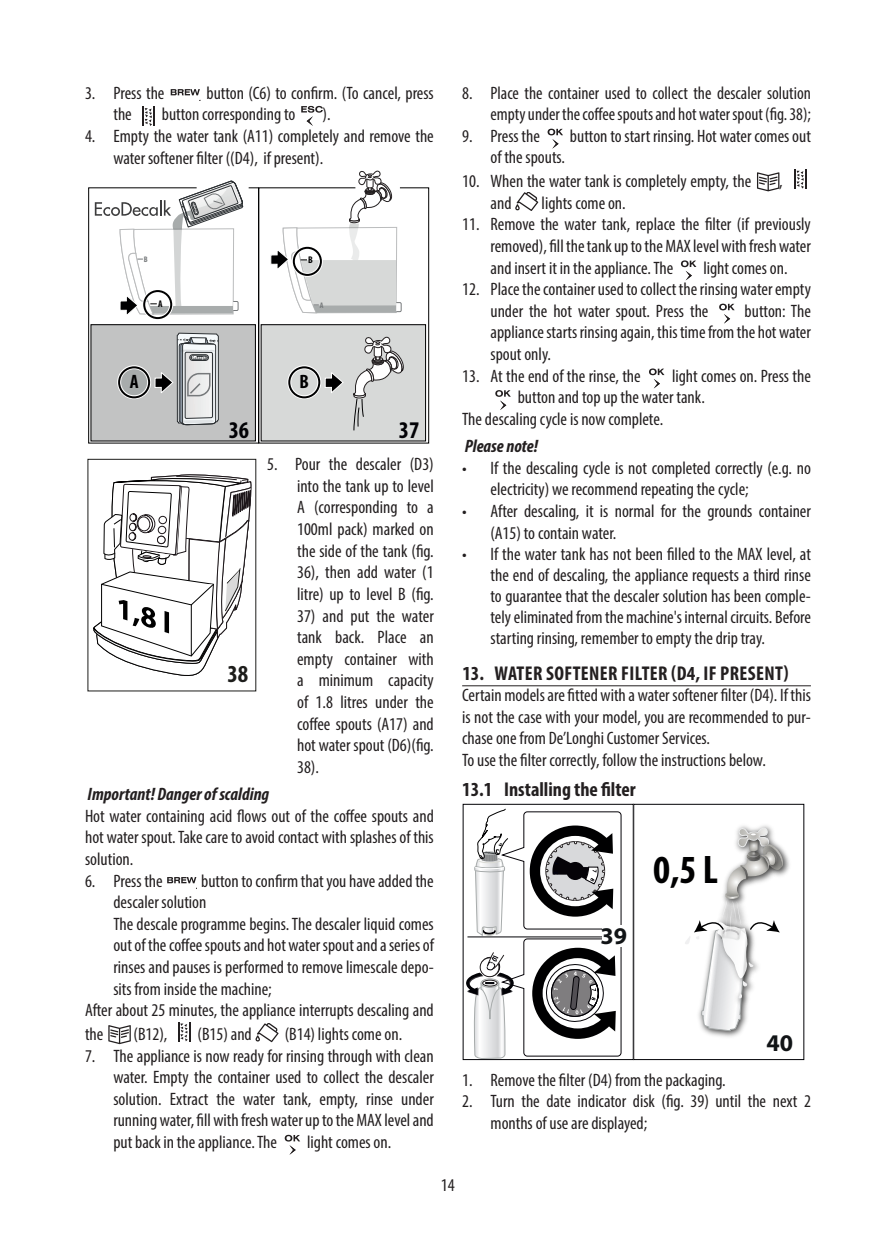
<style>
.page{position:relative;width:896px;height:1248px;background:#fff}
.page>*{position:absolute;margin:0;border:0;box-sizing:border-box;transform-origin:0 0}
.t1{font:700 condensed 40px "Myriad Pro";color:#000001}
.t2{font:700 condensed 24.6px "Myriad Pro";color:#1d1d1b}
.t3{font:700 condensed 24px "Myriad Pro";color:#020206}
.t4{font:700 24px "Myriad Pro";color:#111416}
.t5{font:700 condensed 20px "Myriad Pro";letter-spacing:.015em;color:#231f20}
.t6{font:700 condensed 19.4px "Myriad Pro";color:#000001}
.testo_tab{font:condensed 18px/21.6px "Myriad Pro";color:#231f20}
.testo{font:condensed 18px/21.6px "Myriad Pro";color:#231f20;text-align:justify}
.pericoli{font:italic 700 condensed 18px "Myriad Pro";color:#231f20}
.t7{font:700 condensed 9.8px "Myriad Pro";color:#000001}
.t8{font:700 condensed 8px "Myriad Pro";color:#76797b}
</style>
<div class="page">
<svg style="left:171px;top:89px;width:29px;height:6px"></svg>
<hr style="left:142px;top:106px;width:2px;height:20px;background:#231f20">
<svg style="left:145px;top:106px;width:9px;height:20px"></svg>
<svg style="left:301px;top:106px;width:22px;height:20px"></svg>
<svg style="left:88px;top:170px;width:341px;height:274px"></svg>
<svg style="left:167px;top:877px;width:29px;height:6px"></svg>
<svg style="left:108px;top:1025px;width:23px;height:19px"></svg>
<svg style="left:178px;top:1022px;width:12px;height:19px"></svg>
<svg style="left:255px;top:1023px;width:24px;height:19px"></svg>
<svg style="left:285px;top:1134px;width:15px;height:20px"></svg>
<svg style="left:91px;top:458px;width:161px;height:218px"></svg>
<hr style="left:462px;top:685px;width:349px;height:1px;background:#231f20">
<svg style="left:547px;top:129px;width:16px;height:20px"></svg>
<svg style="left:757px;top:172px;width:22px;height:19px"></svg>
<svg style="left:794px;top:169px;width:12px;height:20px"></svg>
<svg style="left:515px;top:192px;width:23px;height:19px"></svg>
<svg style="left:681px;top:260px;width:15px;height:20px"></svg>
<svg style="left:719px;top:303px;width:15px;height:20px"></svg>
<svg style="left:649px;top:368px;width:15px;height:20px"></svg>
<svg style="left:495px;top:390px;width:16px;height:20px"></svg>
<img style="left:788px;top:858px;width:2px;height:12px">
<img style="left:786px;top:854px;width:2px;height:19px">
<img style="left:783px;top:849px;width:3px;height:26px">
<svg style="left:466px;top:803px;width:317px;height:258px"></svg>
<p class="testo_tab" style="left:85px;top:82px;width:81px">3. Press the</p>
<p class="testo_tab" style="left:206px;top:82px;width:229px">button (C6) to confirm. (To cancel, press</p>
<p class="testo_tab" style="left:113px;top:103px;width:20px">the</p>
<p class="testo_tab" style="left:162px;top:103px;width:135px">button corresponding to</p>
<p class="testo_tab" style="left:323px;top:103px;width:10px">).</p>
<p class="testo_tab" style="left:113px;top:125px;width:322px;text-indent:-28px">4. Empty the water tank (A11) completely and remove the water softener filter ((D4), if present).</p>
<p class="t8" style="left:144px;top:254px;width:5px">B</p>
<p class="t7" style="left:158px;top:298px;width:6px">A</p>
<p class="t6" style="left:130px;top:370px;width:10px">A</p>
<p class="t3" style="left:229px;top:415px;width:22px">36</p>
<p class="t7" style="left:308px;top:254px;width:6px">B</p>
<p class="t8" style="left:320px;top:300px;width:5px">A</p>
<p class="t6" style="left:300px;top:370px;width:11px">B</p>
<p class="t3" style="left:399px;top:415px;width:22px">37</p>
<p class="testo_tab" style="left:297px;top:453px;width:138px;text-align:justify;text-indent:-30px">5. Pour the descaler (D3) into the tank up to level A (corresponding to a 100ml pack) marked on the side of the tank (fig.<br>36), then add water (1 litre) up to level B (fig.</p>
<p class="testo_tab" style="left:297px;top:604px;width:138px;text-align:justify">37) and put the water tank back. Place an empty container with a minimum capacity of 1.8 litres under the coffee spouts (A17) and hot water spout (D6)(fig.<br>38).</p>
<p class="pericoli" style="left:88px;top:782px;width:183px">Important! Danger of scalding</p>
<p class="testo" style="left:85px;top:804px;width:350px">Hot water containing acid flows out of the coffee spouts and hot water spout. Take care to avoid contact with splashes of this solution.</p>
<p class="testo_tab" style="left:85px;top:869px;width:79px">6. Press the</p>
<p class="t2" style="left:227px;top:658px;width:22px">38</p>
<p class="testo_tab" style="left:113px;top:869px;width:322px;text-indent:88px">button to confirm that you have added the descaler solution</p>
<p class="testo_tab" style="left:113px;top:912px;width:322px;text-align:justify">The descale programme begins. The descaler liquid comes out of the coffee spouts and hot water spout and a series of rinses and pauses is performed to remove limescale depo&shy;sits from inside the machine;</p>
<p class="testo" style="left:85px;top:998px;width:350px;line-height:23.6px">After about 25 minutes, the appliance interrupts descaling and the</p>
<p class="testo" style="left:133px;top:1022px;width:35px">(B12),</p>
<p class="testo" style="left:197px;top:1022px;width:56px">(B15) and</p>
<p class="testo" style="left:285px;top:1022px;width:119px">(B14) lights come on.</p>
<p class="testo_tab" style="left:113px;top:1044px;width:322px;text-align:justify;text-indent:-28px">7. The appliance is now ready for rinsing through with clean water. Empty the container used to collect the descaler solution. Extract the water tank, empty, rinse under running water, fill with fresh water up to the MAX level and put back in the appliance. The</p>
<p class="testo_tab" style="left:307px;top:1130px;width:86px">light comes on.</p>
<p class="testo_tab" style="left:462px;top:82px;width:350px;text-align:right">8. Place the container used to collect the descaler solution empty under the coffee spouts and hot water spout (fig. 38);</p>
<p class="testo_tab" style="left:462px;top:125px;width:79px">9. Press the</p>
<p class="testo_tab" style="left:570px;top:125px;width:242px">button to start rinsing. Hot water comes out</p>
<p class="testo_tab" style="left:490px;top:146px;width:76px">of the spouts.</p>
<p class="testo_tab" style="left:462px;top:170px;width:290px">10. When the water tank is completely empty, the</p>
<p class="testo_tab" style="left:779px;top:170px;width:5px">,</p>
<p class="testo_tab" style="left:490px;top:192px;width:23px">and</p>
<p class="testo_tab" style="left:541px;top:192px;width:86px">lights come on.</p>
<p class="testo_tab" style="left:490px;top:213px;width:322px;text-align:justify;text-indent:-28px">11. Remove the water tank, replace the filter (if previously removed), fill the tank up to the MAX level with fresh water and insert it in the appliance. The</p>
<p class="testo_tab" style="left:703px;top:256px;width:86px">light comes on.</p>
<p class="testo_tab" style="left:490px;top:278px;width:322px;text-indent:-28px">12. Place the container used to collect the rinsing water empty under the hot water spout. Press the</p>
<p class="testo_tab" style="left:490px;top:300px;width:322px;text-align:justify;text-indent:254px">button: The appliance starts rinsing again, this time from the hot water spout only.</p>
<p class="testo_tab" style="left:462px;top:364px;width:180px">13. At the end of the rinse, the</p>
<p class="testo_tab" style="left:518px;top:364px;width:295px;text-indent:154px">light comes on. Press the button and top up the water tank.</p>
<p class="testo_tab" style="left:462px;top:408px;width:203px">The descaling cycle is now complete.</p>
<p class="pericoli" style="left:465px;top:435px;width:75px">Please note!</p>
<p class="testo_tab" style="left:490px;top:457px;width:322px;text-indent:-28px">• If the descaling cycle is not completed correctly (e.g. no electricity) we recommend repeating the cycle;</p>
<p class="testo_tab" style="left:490px;top:500px;width:322px;text-indent:-28px">• After descaling, it is normal for the grounds container (A15) to contain water.</p>
<p class="testo_tab" style="left:490px;top:543px;width:322px;text-align:justify;text-indent:-28px">• If the water tank has not been filled to the MAX level, at the end of descaling, the appliance requests a third rinse to guarantee that the descaler solution has been comple&shy;tely eliminated from the machine's internal circuits. Before starting rinsing, remember to empty the drip tray.</p>
<p class="t5" style="left:462px;top:660px;width:328px">13. WATER SOFTENER FILTER (D4, IF PRESENT)</p>
<p class="testo" style="left:462px;top:684px;width:350px">Certain models are fitted with a water softener filter (D4). If this is not the case with your model, you are recommended to pur&shy;chase one from De’Longhi Customer Services.</p>
<p class="testo" style="left:462px;top:749px;width:305px">To use the filter correctly, follow the instructions below.</p>
<p class="t5" style="left:462px;top:776px;width:175px">13.1 Installing the filter</p>
<p class="t4" style="left:600px;top:920px;width:28px">39</p>
<p class="t1" style="left:653px;top:844px;width:66px">0,5 L</p>
<p class="t4" style="left:766px;top:1027px;width:28px">40</p>
<p class="testo_tab" style="left:462px;top:1068px;width:265px">1. Remove the filter (D4) from the packaging.</p>
<p class="testo_tab" style="left:490px;top:1090px;width:322px;text-indent:-28px">2. Turn the date indicator disk (fig. 39) until the next 2 months of use are displayed;</p>
<p class="testo_tab" style="left:441px;top:1173px;width:15px">14</p>
</div>
